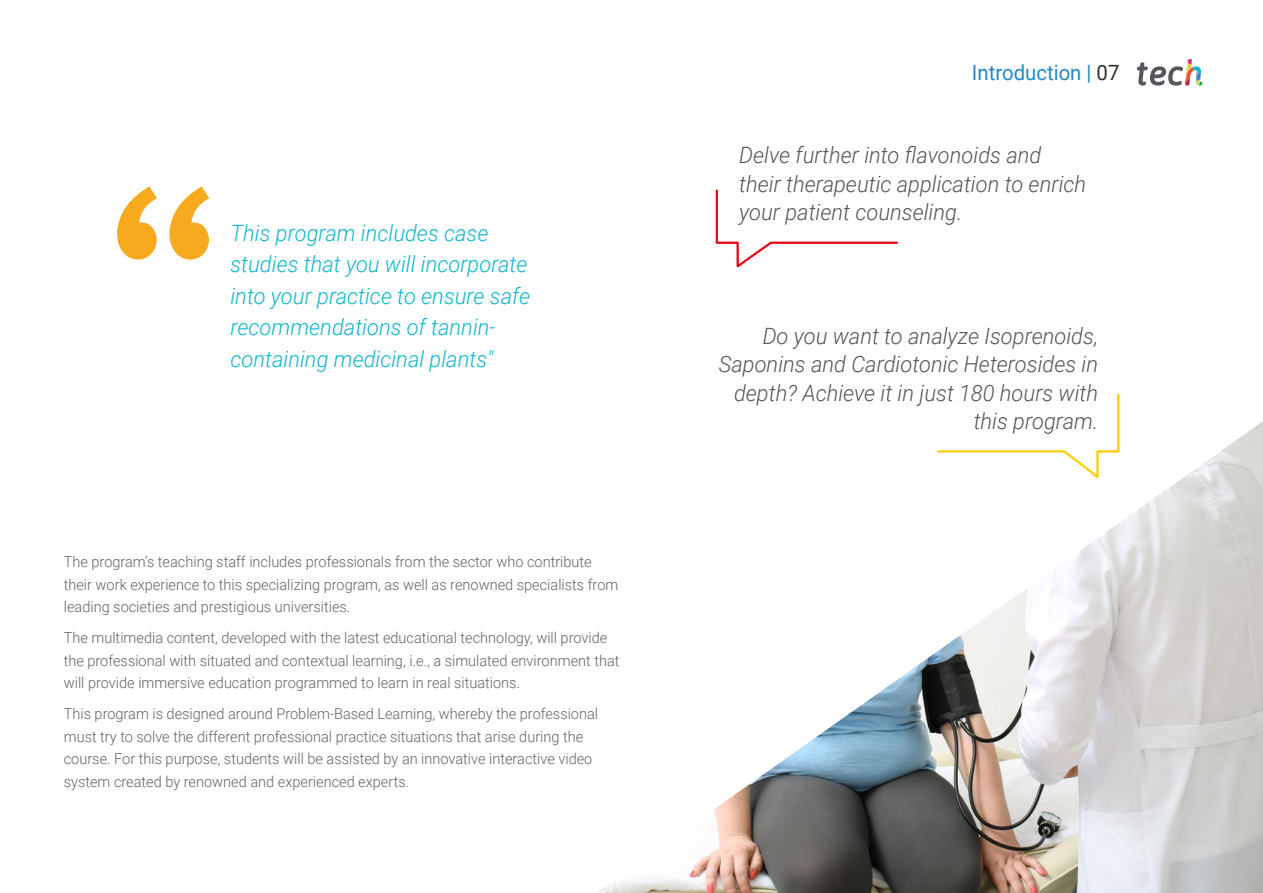
<style>
.page{position:relative;width:1263px;height:893px;background:#fff}
.page>*{position:absolute;margin:0;border:0;box-sizing:border-box;transform-origin:0 0}
.t1{font:italic 300 22.5px/28.5px "Roboto";color:#52555b;text-align:right}
.t2{font:italic 300 22.5px/31.5px "Roboto";color:#0fb6cf}
.t3{font:21px "Roboto";color:#2488c9}
.t4{font:300 15px/22.5px "Roboto";color:#61646a}
.s1{color:#312e20}
</style>
<div class="page">
<img style="left:598px;top:421px;width:665px;height:472px">
<svg style="left:935px;top:394px;width:185px;height:87px"></svg>
<svg style="left:715px;top:189px;width:183px;height:79px"></svg>
<svg style="left:117px;top:186px;width:92px;height:74px"></svg>
<svg style="left:1137px;top:59px;width:65px;height:27px"></svg>
<h1 class="t2" style="left:230px;top:216px;width:301px">This program includes case studies that you will incorporate into your practice to ensure safe recommendations of tannin&shy;containing medicinal plants"</h1>
<p class="t4" style="left:64px;top:550px;width:556px">The program’s teaching staff includes professionals from the sector who contribute their work experience to this specializing program, as well as renowned specialists from leading societies and prestigious universities.</p>
<p class="t4" style="left:64px;top:626px;width:557px">The multimedia content, developed with the latest educational technology, will provide the professional with situated and contextual learning, i.e., a simulated environment that will provide immersive education programmed to learn in real situations.</p>
<p class="t4" style="left:64px;top:702px;width:536px">This program is designed around Problem-Based Learning, whereby the professional must try to solve the different professional practice situations that arise during the course. For this purpose, students will be assisted by an innovative interactive video system created by renowned and experienced experts.</p>
<h2 class="t3" style="left:972px;top:57px;width:149px">Introduction | <span class="s1">07</span></h2>
<h1 class="t1" style="left:739px;top:140px;width:348px;text-align:left">Delve further into flavonoids and their therapeutic application to enrich your patient counseling.</h1>
<h1 class="t1" style="left:719px;top:320px;width:381px">Do you want to analyze Isoprenoids,<br>Saponins and Cardiotonic Heterosides in depth? Achieve it in just 180 hours with this program.</h1>
</div>
